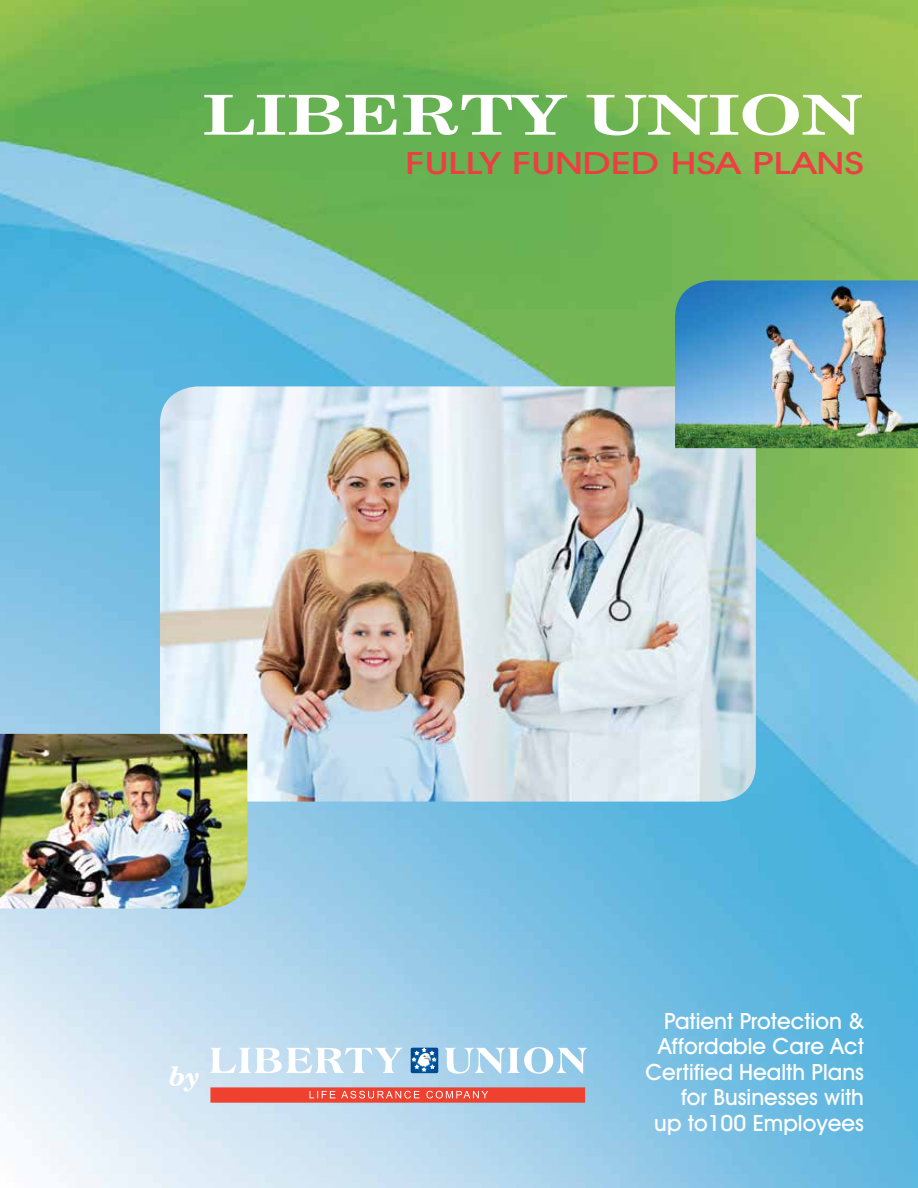
<style>
.page{position:relative;width:918px;height:1188px;background:#fff}
.page>*{position:absolute;margin:0;border:0;box-sizing:border-box;transform-origin:0 0}
.t1{font:700 55.05px "Century Schoolbook";letter-spacing:-.03em;color:#fff;scale:1.39 1}
.t2{font:500 30.9px "Avant Garde IT Cby BT";color:#ef3e42;scale:1.33 1}
.t3{font:italic 700 27px "Century Schoolbook BT";color:#fff}
.t4{font:500 22.5px/25.5px "Avant Garde IT Cby BT";color:#fff;text-align:right}
</style>
<div class="page">
<img style="left:0;top:0;width:918px;height:1188px">
<img style="left:160px;top:386px;width:596px;height:416px">
<img style="left:675px;top:280px;width:243px;height:168px">
<img style="left:0;top:734px;width:247px;height:174px">
<svg style="left:210px;top:1087px;width:375px;height:16px;background:#ed5244"></svg>
<svg style="left:210px;top:1048px;width:193px;height:25px"></svg>
<svg style="left:445px;top:1047px;width:142px;height:27px"></svg>
<svg style="left:411px;top:1048px;width:27px;height:25px"></svg>
<h1 class="t1" style="left:201px;top:81px;width:478px">LIBERTY UNION</h1>
<h2 class="t2" style="left:406px;top:144px;width:346px">FULLY FUNDED HSA PLANS</h2>
<p class="t3" style="left:170px;top:1060px;width:32px">by</p>
<p class="t4" style="left:645px;top:1008px;width:220px">Patient Protection &amp;<br>Affordable Care Act<br>Certified Health Plans for Businesses with<br>up to100 Employees</p>
</div>
